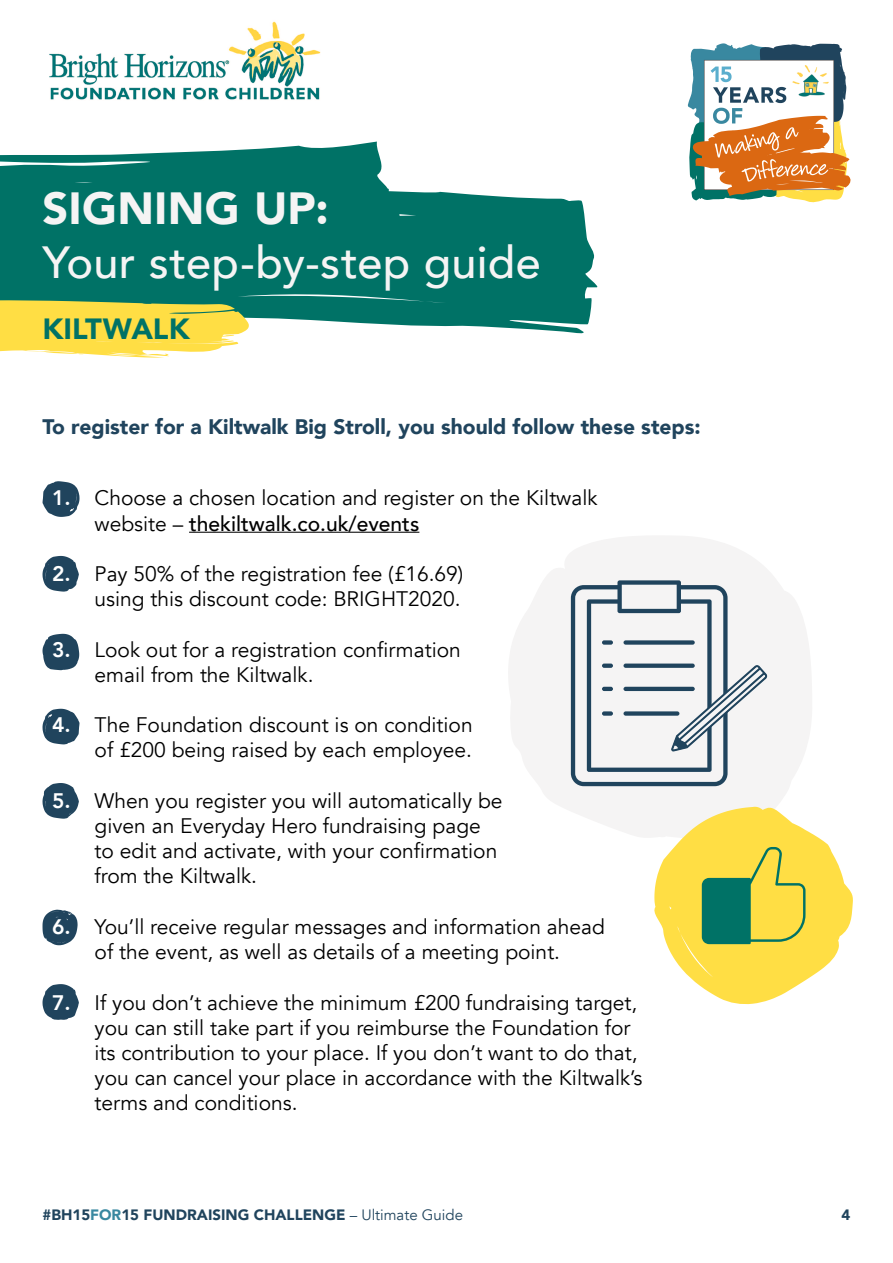
<style>
.page{position:relative;width:893px;height:1263px;background:#fff}
.page>*{position:absolute;margin:0;border:0;box-sizing:border-box;transform-origin:0 0}
.t1{font:500 45px "Avenir";letter-spacing:.005em;color:#f5f4f4}
.t2{font:900 45px "Avenir";letter-spacing:.005em;color:#f5f4f4}
.t3{font:900 29.25px "Avenir";color:#007266}
.t4{font:21px/25.2px "Avenir";color:#000}
.t5{font:900 21px "Avenir";color:#20445d}
.t6{font:900 15px "Avenir";color:#20445d}
.s1{font-weight:800;color:#fff}
.s2{font-weight:500}
.s3{color:#3988a0}
.s4{font-weight:400}
</style>
<div class="page">
<img style="left:49px;top:21px;width:272px;height:79px">
<svg style="left:687px;top:43px;width:164px;height:160px"></svg>
<svg style="left:0;top:191px;width:598px;height:143px;fill:#007266"></svg>
<svg style="left:0;top:142px;width:403px;height:138px;fill:#007266"></svg>
<svg style="left:43px;top:984px;width:36px;height:36px"></svg>
<svg style="left:43px;top:909px;width:35px;height:36px"></svg>
<svg style="left:43px;top:783px;width:36px;height:36px"></svg>
<svg style="left:43px;top:709px;width:37px;height:35px"></svg>
<svg style="left:42px;top:481px;width:38px;height:36px"></svg>
<svg style="left:43px;top:634px;width:36px;height:36px"></svg>
<svg style="left:43px;top:556px;width:36px;height:36px"></svg>
<hr style="left:189px;top:532px;width:230px;height:1px;background:#000">
<svg style="left:508px;top:536px;width:304px;height:301px;fill:#f5f4f4"></svg>
<svg style="left:0;top:300px;width:249px;height:58px"></svg>
<svg style="left:653px;top:806px;width:200px;height:199px"></svg>
<svg style="left:571px;top:580px;width:196px;height:206px"></svg>
<h1 class="t2" style="left:43px;top:169px;width:288px">SIGNING UP:</h1>
<h1 class="t1" style="left:43px;top:223px;width:500px">Your step-by-step guide</h1>
<h2 class="t3" style="left:43px;top:304px;width:149px">KILTWALK</h2>
<p class="t5" style="left:43px;top:408px;width:660px">To register for a Kiltwalk Big Stroll, you should follow these steps:</p>
<p class="t4" style="left:95px;top:486px;width:504px;text-indent:-43px"><span class="s1">1.</span> Choose a chosen location and register on the Kiltwalk website – <span class="s2">thekiltwalk.co.uk/events</span></p>
<p class="t4" style="left:52px;top:562px;width:413px;text-align:right"><span class="s1">2.</span> Pay 50% of the registration fee (£16.69) using this discount code: BRIGHT2020.</p>
<p class="t4" style="left:95px;top:637px;width:368px;text-indent:-43px"><span class="s1">3.</span> Look out for a registration confirmation email from the Kiltwalk.</p>
<p class="t4" style="left:52px;top:713px;width:422px;text-align:right"><span class="s1">4.</span> The Foundation discount is on condition of £200 being raised by each employee.</p>
<p class="t4" style="left:95px;top:788px;width:409px;text-indent:-43px"><span class="s1">5.</span> When you register you will automatically be given an Everyday Hero fundraising page to edit and activate, with your confirmation from the Kiltwalk.</p>
<p class="t4" style="left:52px;top:914px;width:554px;text-align:center"><span class="s1">6.</span> You’ll receive regular messages and information ahead of the event, as well as details of a meeting point.</p>
<p class="t4" style="left:95px;top:990px;width:549px;text-indent:-43px"><span class="s1">7.</span> If you don’t achieve the minimum £200 fundraising target, you can still take part if you reimburse the Foundation for its contribution to your place. If you don’t want to do that, you can cancel your place in accordance with the Kiltwalk’s terms and conditions.</p>
<p class="t6" style="left:43px;top:1202px;width:422px">#BH15<span class="s3">FOR</span>15 FUNDRAISING CHALLENGE <span class="s4">– Ultimate Guide</span></p>
<p class="t6" style="left:842px;top:1202px;width:10px">4</p>
</div>
